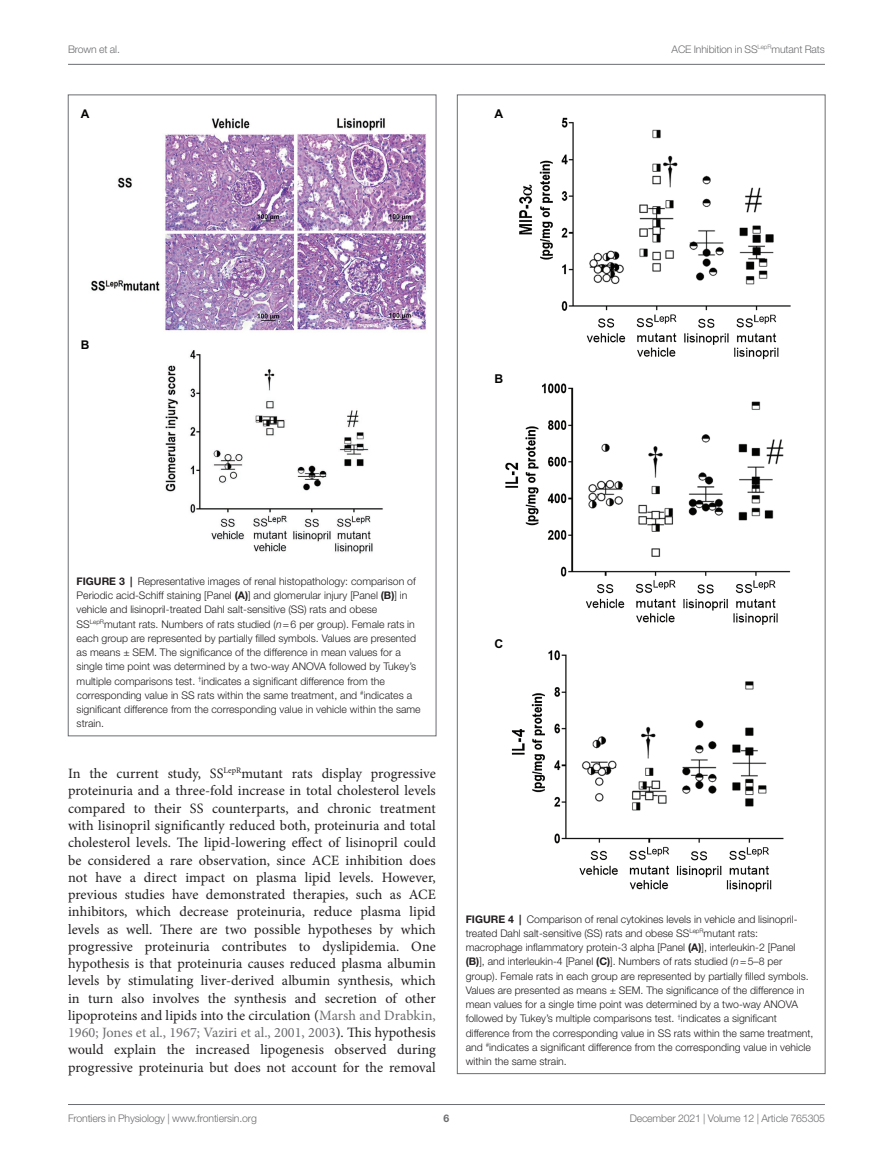
<style>
.page{position:relative;width:893px;height:1170px;background:#fff}
.page>*{position:absolute;margin:0;border:0;box-sizing:border-box;transform-origin:0 0}
.TEXT{font:14.25px/17.2px "Minion Pro";color:#231f20;text-align:justify}
.t1{font:700 12.15px "Arial";color:#040503}
.t2{font:700 12px "Arial";color:#040503}
.FIG_LEG{font:300 10.5px/14.2px "Helvetica Neue LT Std";color:#231f20}
.t3{font:300 10.5px "Helvetica Neue LT Std";letter-spacing:-.015em;color:#6c6d70}
.t4{font:700 10.5px "Helvetica Neue LT Std";color:#6c6d70}
.s1{font-weight:700}
.s2{font-style:italic}
.s3{color:#6c6d70}
</style>
<div class="page">
<hr style="left:68px;top:64px;width:757px;height:1px;background:#6c6d70">
<hr style="left:68px;top:1104px;width:757px;height:1px;background:#6c6d70">
<img style="left:91px;top:118px;width:336px;height:436px">
<img style="left:505px;top:117px;width:286px;height:775px">
<p class="t3" style="left:68px;top:42px;width:53px">Brown et al.</p>
<p class="t3" style="left:671px;top:42px;width:155px">ACE Inhibition in SS<sup>LepR</sup>mutant Rats</p>
<p class="t2" style="left:81px;top:105px;width:10px">A</p>
<p class="t1" style="left:494px;top:105px;width:10px">A</p>
<p class="t2" style="left:81px;top:336px;width:10px">B</p>
<p class="t1" style="left:494px;top:370px;width:10px">B</p>
<p class="FIG_LEG" style="left:77px;top:573px;width:346px"><span class="s1">FIGURE 3 |</span> Representative images of renal histopathology: comparison of Periodic acid-Schiff staining [Panel <span class="s1">(A)</span>] and glomerular injury [Panel <span class="s1">(B)</span>] in vehicle and lisinopril-treated Dahl salt-sensitive (SS) rats and obese SS<sup>LepR</sup>mutant rats. Numbers of rats studied (<span class="s2">n</span>=6 per group). Female rats in each group are represented by partially filled symbols. Values are presented as means ± SEM. The significance of the difference in mean values for a single time point was determined by a two-way ANOVA followed by Tukey’s multiple comparisons test. <sup>†</sup>indicates a significant difference from the corresponding value in SS rats within the same treatment, and <sup>#</sup>indicates a significant difference from the corresponding value in vehicle within the same strain.</p>
<p class="TEXT" style="left:68px;top:765px;width:369px">In the current study, SS<sup>LepR</sup>mutant rats display progressive proteinuria and a three-fold increase in total cholesterol levels compared to their SS counterparts, and chronic treatment with lisinopril significantly reduced both, proteinuria and total cholesterol levels. The lipid-lowering effect of lisinopril could be considered a rare observation, since ACE inhibition does not have a direct impact on plasma lipid levels. However, previous studies have demonstrated therapies, such as ACE inhibitors, which decrease proteinuria, reduce plasma lipid levels as well. There are two possible hypotheses by which progressive proteinuria contributes to dyslipidemia. One hypothesis is that proteinuria causes reduced plasma albumin levels by stimulating liver-derived albumin synthesis, which in turn also involves the synthesis and secretion of other lipoproteins and lipids into the circulation (<span class="s3">Marsh and Drabkin, 1960; Jones et al., 1967; Vaziri et al., 2001, 2003</span>). This hypothesis would explain the increased lipogenesis observed during progressive proteinuria but does not account for the removal</p>
<p class="t1" style="left:494px;top:635px;width:10px">C</p>
<p class="FIG_LEG" style="left:466px;top:911px;width:349px"><span class="s1">FIGURE 4 |</span> Comparison of renal cytokines levels in vehicle and lisinopril&shy;treated Dahl salt-sensitive (SS) rats and obese SS<sup>LepR</sup>mutant rats: macrophage inflammatory protein-3 alpha [Panel <span class="s1">(A)</span>], interleukin-2 [Panel <span class="s1">(B)</span>], and interleukin-4 [Panel <span class="s1">(C)</span>]. Numbers of rats studied (<span class="s2">n</span>=5–8 per group). Female rats in each group are represented by partially filled symbols.<br>Values are presented as means ± SEM. The significance of the difference in mean values for a single time point was determined by a two-way ANOVA followed by Tukey’s multiple comparisons test. <sup>†</sup>indicates a significant difference from the corresponding value in SS rats within the same treatment, and <sup>#</sup>indicates a significant difference from the corresponding value in vehicle within the same strain.</p>
<p class="t3" style="left:68px;top:1111px;width:190px">Frontiers in Physiology | www.frontiersin.org</p>
<p class="t4" style="left:444px;top:1111px;width:7px">6</p>
<p class="t3" style="left:630px;top:1111px;width:197px">December 2021 | Volume 12 | Article 765305</p>
</div>
